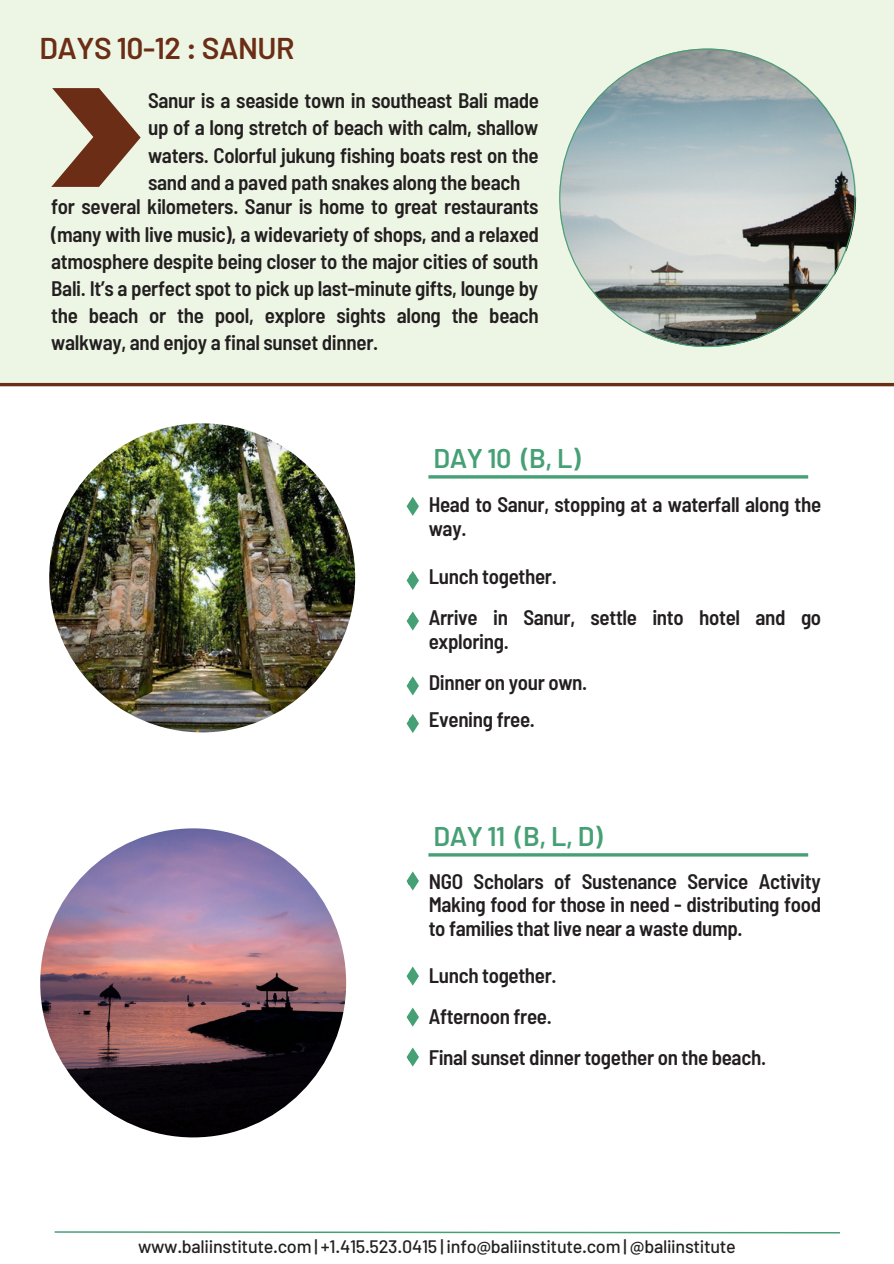
<style>
.page{position:relative;width:894px;height:1264px;background:#fff}
.page>*{position:absolute;margin:0;border:0;box-sizing:border-box;transform-origin:0 0}
.t1{font:600 30px "Barlow";letter-spacing:-.015em;color:#6b2d15}
.t2{font:600 27px "Barlow";letter-spacing:-.015em;color:#46a075}
.t3{font:600 semi-condensed 21px/27px "Barlow";letter-spacing:-.015em;color:#231f20;text-align:justify}
.t4{font:500 18px "Barlow";letter-spacing:-.015em;color:#231f20}
</style>
<div class="page">
<div style="left:0;top:0;width:893px;height:383px;background:#edf6e4"></div>
<svg style="left:51px;top:88px;width:89px;height:99px"></svg>
<img style="left:49px;top:423px;width:306px;height:309px;border-radius:50%">
<svg style="left:55px;top:1231px;width:784px;height:2px;background:#84bfa3"></svg>
<svg style="left:406px;top:497px;width:13px;height:19px"></svg>
<svg style="left:406px;top:571px;width:13px;height:19px"></svg>
<svg style="left:406px;top:1007px;width:13px;height:19px"></svg>
<svg style="left:406px;top:1047px;width:13px;height:19px"></svg>
<hr style="left:428px;top:475px;width:380px;height:3px;background:#46a075">
<hr style="left:428px;top:853px;width:380px;height:3px;background:#46a075">
<svg style="left:559px;top:49px;width:296px;height:298px"></svg>
<hr style="left:0;top:383px;width:893px;height:3px;background:#6b2d15">
<svg style="left:406px;top:966px;width:13px;height:19px"></svg>
<svg style="left:406px;top:871px;width:13px;height:19px"></svg>
<img style="left:40px;top:828px;width:306px;height:309px;border-radius:50%">
<svg style="left:406px;top:611px;width:13px;height:19px"></svg>
<svg style="left:406px;top:676px;width:13px;height:19px"></svg>
<svg style="left:406px;top:714px;width:13px;height:19px"></svg>
<p class="t1" style="left:40px;top:29px;width:256px">DAYS 10-12 : SANUR</p>
<p class="t3" style="left:148px;top:86px;width:392px">Sanur is a seaside town in southeast Bali made up of a long stretch of beach with calm, shallow waters. Colorful jukung fishing boats rest on the sand and a paved path snakes along the beach</p>
<p class="t3" style="left:51px;top:192px;width:489px">for several kilometers. Sanur is home to great restaurants (many with live music), a widevariety of shops, and a relaxed atmosphere despite being closer to the major cities of south Bali. It’s a perfect spot to pick up last-minute gifts, lounge by the beach or the pool, explore sights along the beach walkway, and enjoy a final sunset dinner.</p>
<p class="t2" style="left:433px;top:441px;width:149px">DAY 10 (B, L)</p>
<p class="t3" style="left:428px;top:492px;width:394px;line-height:24px">Head to Sanur, stopping at a waterfall along the way.</p>
<p class="t3" style="left:428px;top:562px;width:129px">Lunch together.</p>
<p class="t3" style="left:428px;top:604px;width:394px;line-height:24px">Arrive in Sanur, settle into hotel and go exploring.</p>
<p class="t3" style="left:428px;top:668px;width:160px">Dinner on your own.</p>
<p class="t3" style="left:428px;top:705px;width:108px">Evening free.</p>
<p class="t2" style="left:433px;top:818px;width:171px">DAY 11 (B, L, D)</p>
<p class="t3" style="left:428px;top:868px;width:394px;line-height:23.7px">NGO Scholars of Sustenance Service Activity Making food for those in need - distributing food to families that live near a waste dump.</p>
<p class="t3" style="left:428px;top:961px;width:129px">Lunch together.</p>
<p class="t3" style="left:428px;top:1002px;width:124px">Afternoon free.</p>
<p class="t3" style="left:428px;top:1042px;width:339px">Final sunset dinner together on the beach.</p>
<p class="t4" style="left:138px;top:1235px;width:599px">www.baliinstitute.com | +1.415.523.0415 | info@baliinstitute.com | @baliinstitute</p>
</div>
